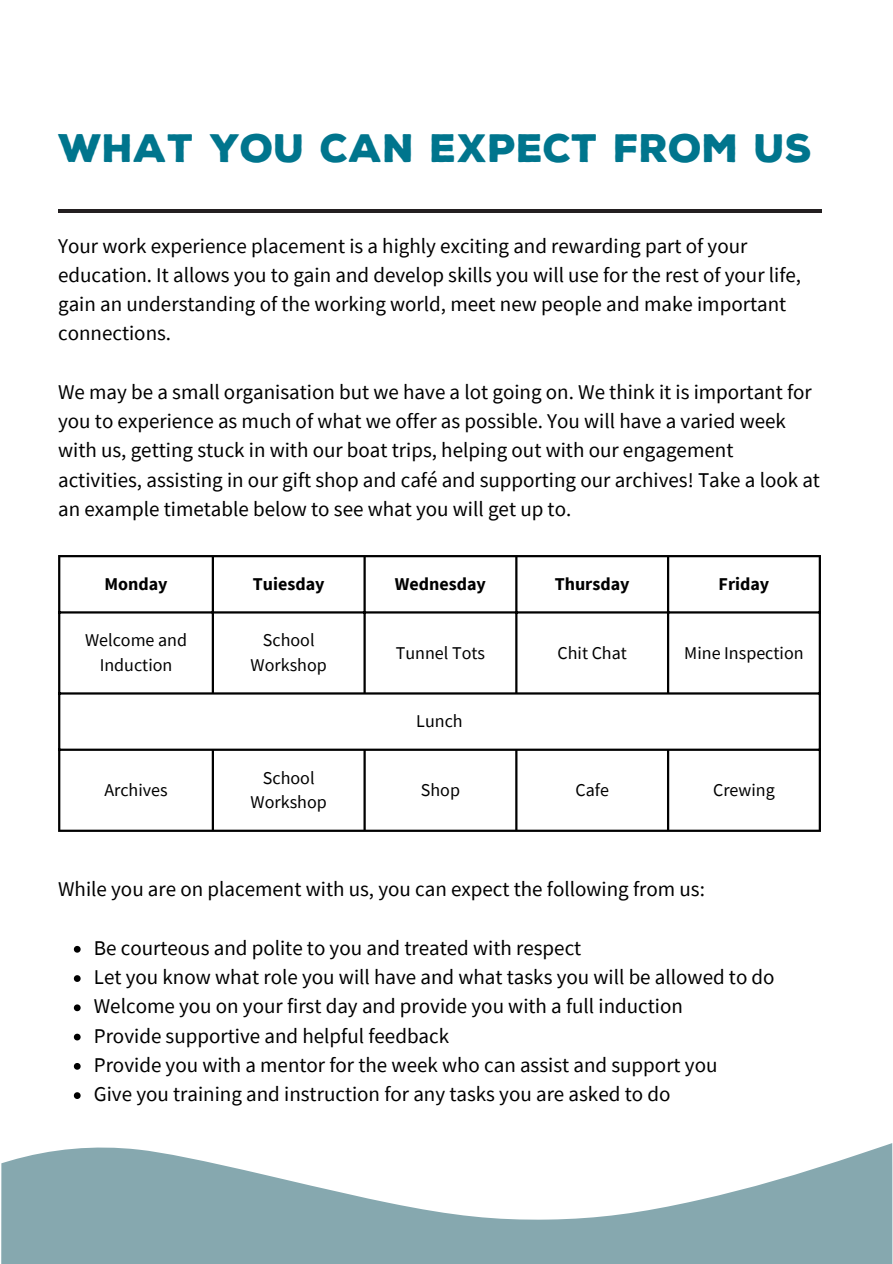
<style>
.page{position:relative;width:893px;height:1264px;background:#fff}
.page>*{position:absolute;margin:0;border:0;box-sizing:border-box;transform-origin:0 0}
.t1{font:900 38.4px "Nexa Rust Sans";color:#00758d}
.t2{font:21px/29.2px "Source Sans Pro";color:#000}
.t3{font:18px/24.8px "Source Sans Pro";color:#000;text-align:center}
.t4{font:700 18px "Source Sans Pro";color:#000}
</style>
<div class="page">
<hr style="left:58px;top:210px;width:763px;height:3px;background:#231f20">
<svg style="left:74px;top:945px;width:7px;height:7px"></svg>
<svg style="left:74px;top:975px;width:7px;height:6px"></svg>
<svg style="left:74px;top:1004px;width:7px;height:7px"></svg>
<svg style="left:74px;top:1033px;width:7px;height:7px"></svg>
<svg style="left:74px;top:1063px;width:7px;height:6px"></svg>
<svg style="left:74px;top:1092px;width:7px;height:6px"></svg>
<hr style="left:58px;top:557px;width:2px;height:272px;background:#000">
<hr style="left:212px;top:557px;width:2px;height:135px;background:#000">
<hr style="left:212px;top:751px;width:2px;height:78px;background:#000">
<hr style="left:363px;top:557px;width:3px;height:135px;background:#000">
<hr style="left:363px;top:751px;width:3px;height:78px;background:#000">
<hr style="left:515px;top:557px;width:2px;height:135px;background:#000">
<hr style="left:515px;top:751px;width:2px;height:78px;background:#000">
<hr style="left:667px;top:557px;width:2px;height:135px;background:#000">
<hr style="left:667px;top:751px;width:2px;height:78px;background:#000">
<hr style="left:818px;top:557px;width:2px;height:272px;background:#000">
<hr style="left:58px;top:555px;width:762px;height:2px;background:#000">
<hr style="left:58px;top:611px;width:762px;height:2px;background:#000">
<hr style="left:58px;top:692px;width:762px;height:2px;background:#000">
<hr style="left:58px;top:748px;width:762px;height:3px;background:#000">
<hr style="left:58px;top:829px;width:762px;height:3px;background:#000">
<svg style="left:1px;top:1143px;width:891px;height:120px;fill:#86a8af"></svg>
<p class="t1" style="left:58px;top:125px;width:755px">WHAT YOU CAN EXPECT FROM US</p>
<h1 class="t2" style="left:58px;top:230px;width:744px">Your work experience placement is a highly exciting and rewarding part of your education. It allows you to gain and develop skills you will use for the rest of your life, gain an understanding of the working world, meet new people and make important connections.</h1>
<p class="t2" style="left:58px;top:377px;width:763px">We may be a small organisation but we have a lot going on. We think it is important for you to experience as much of what we offer as possible. You will have a varied week with us, getting stuck in with our boat trips, helping out with our engagement activities, assisting in our gift shop and café and supporting our archives! Take a look at an example timetable below to see what you will get up to.</p>
<p class="t4" style="left:104px;top:572px;width:65px">Monday</p>
<p class="t4" style="left:253px;top:572px;width:73px">Tuiesday</p>
<p class="t4" style="left:395px;top:572px;width:93px">Wednesday</p>
<p class="t4" style="left:554px;top:572px;width:76px">Thursday</p>
<p class="t4" style="left:718px;top:572px;width:52px">Friday</p>
<p class="t3" style="left:85px;top:627px;width:103px">Welcome and<br>Induction</p>
<p class="t3" style="left:250px;top:627px;width:78px">School<br>Workshop</p>
<p class="t3" style="left:396px;top:639px;width:91px">Tunnel Tots</p>
<p class="t3" style="left:557px;top:639px;width:71px">Chit Chat</p>
<p class="t3" style="left:684px;top:639px;width:121px">Mine Inspection</p>
<p class="t3" style="left:104px;top:777px;width:65px">Archives</p>
<p class="t3" style="left:250px;top:764px;width:78px">School<br>Workshop</p>
<p class="t3" style="left:416px;top:708px;width:48px">Lunch</p>
<p class="t3" style="left:421px;top:777px;width:41px">Shop</p>
<p class="t3" style="left:575px;top:777px;width:35px">Cafe</p>
<p class="t3" style="left:713px;top:777px;width:63px">Crewing</p>
<p class="t2" style="left:58px;top:874px;width:648px">While you are on placement with us, you can expect the following from us:</p>
<p class="t2" style="left:94px;top:932px;width:489px">Be courteous and polite to you and treated with respect</p>
<p class="t2" style="left:94px;top:962px;width:682px">Let you know what role you will have and what tasks you will be allowed to do</p>
<p class="t2" style="left:94px;top:991px;width:590px">Welcome you on your first day and provide you with a full induction</p>
<p class="t2" style="left:94px;top:1020px;width:357px">Provide supportive and helpful feedback</p>
<p class="t2" style="left:94px;top:1049px;width:625px">Provide you with a mentor for the week who can assist and support you</p>
<p class="t2" style="left:94px;top:1079px;width:578px">Give you training and instruction for any tasks you are asked to do</p>
</div>
